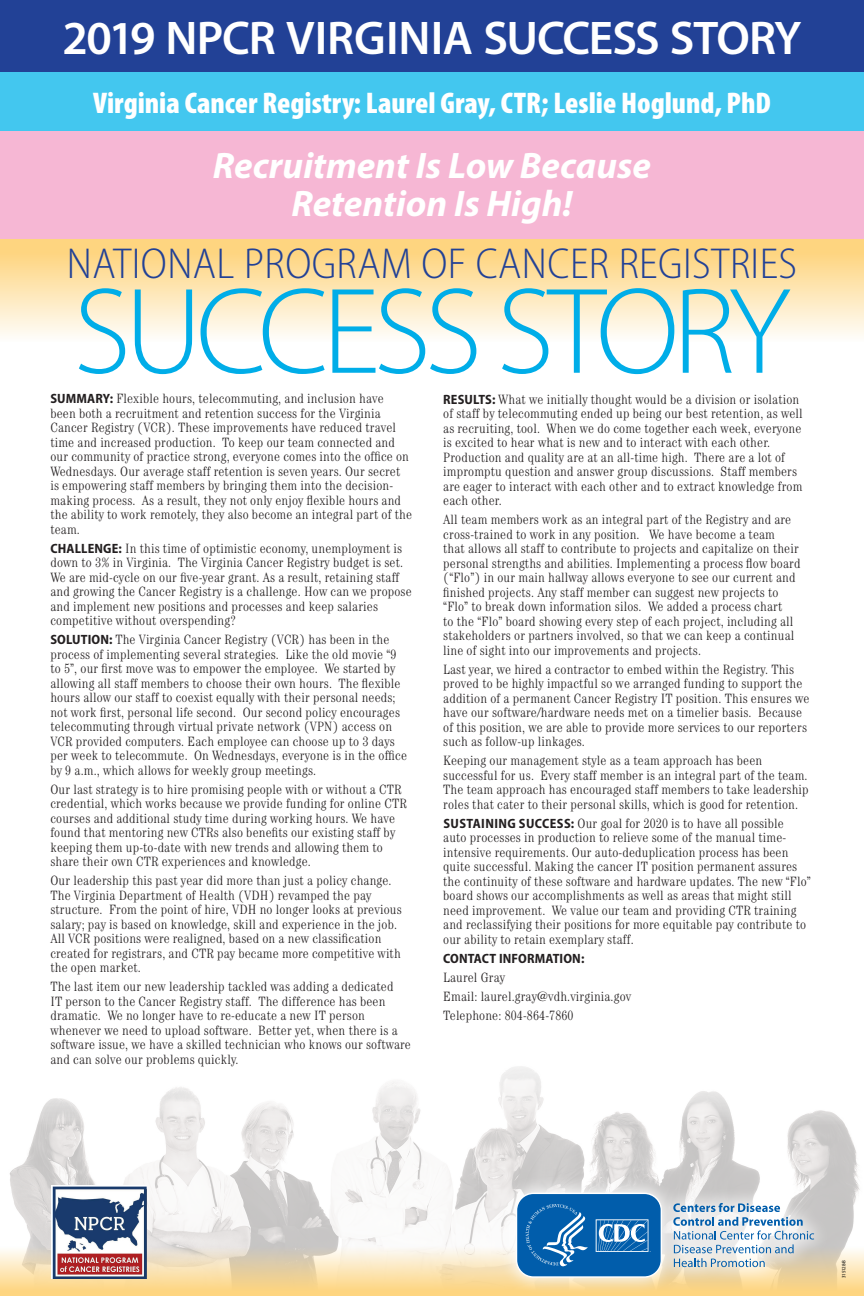
<style>
.page{position:relative;width:864px;height:1296px;background:#fff}
.page>*{position:absolute;margin:0;border:0;box-sizing:border-box;transform-origin:0 0}
.t1{font:300 123.5px "Myriad Pro";letter-spacing:-.05em;color:#00ade8}
.t2{font:600 47.5px "Myriad Pro";letter-spacing:-.02em;color:#fff}
.t3{font:300 semi-condensed 43.5px "Myriad Pro";letter-spacing:.01em;color:#224196}
.t4{font:italic 700 37px/38px "Myriad Pro";color:#fff;text-align:center}
.AUTHORS{font:900 condensed 30px "Myriad Pro";color:#fff}
.P-body{font:300 condensed 13.5px/14.5px "Century Std";letter-spacing:.01em;color:#231f20}
.P-body-2{font:700 semi-condensed 13.5px "Myriad Pro";letter-spacing:.01em;color:#231f20}
.t5{font:5px "Myriad Pro";letter-spacing:-.05em;color:#000}
.s1{font-family:"Myriad Pro";font-weight:700;font-stretch:semi-condensed}
</style>
<div class="page">
<div style="left:0;top:233px;width:864px;height:109px;background:linear-gradient(to bottom,#fece6a,#fefdfa)"></div>
<div style="left:0;top:71px;width:864px;height:61px;background:#43c7ef"></div>
<div style="left:0;top:0;width:864px;height:72px;background:#224196"></div>
<div style="left:0;top:131px;width:864px;height:108px;background:#f6b7d4"></div>
<img style="left:9px;top:1066px;width:851px;height:180px">
<svg style="left:0;top:1246px;width:864px;height:50px;background:#f4dcac"></svg>
<svg style="left:499px;top:1176px;width:331px;height:119px;background:#e9dbbf"></svg>
<svg style="left:673px;top:1203px;width:141px;height:64px"></svg>
<svg style="left:516px;top:1192px;width:147px;height:86px;background:#2f7ab9"></svg>
<img style="left:52px;top:1186px;width:95px;height:92px">
<h2 class="t2" style="left:62px;top:7px;width:741px">2019 NPCR VIRGINIA SUCCESS STORY</h2>
<p class="AUTHORS" style="left:93px;top:87px;width:679px">Virginia Cancer Registry: Laurel Gray, CTR; Leslie Hoglund, PhD</p>
<p class="t4" style="left:213px;top:146px;width:440px">Recruitment Is Low Because<br>Retention Is High!</p>
<h3 class="t3" style="left:67px;top:240px;width:732px">NATIONAL PROGRAM OF CANCER REGISTRIES</h3>
<h1 class="t1" style="left:74px;top:264px;width:718px">SUCCESS STORY</h1>
<p class="P-body" style="left:50px;top:391px;width:363px"><span class="s1">SUMMARY:</span> Flexible hours, telecommuting, and inclusion have been both a recruitment and retention success for the Virginia Cancer Registry (VCR). These improvements have reduced travel time and increased production. To keep our team connected and our community of practice strong, everyone comes into the office on Wednesdays. Our average staff retention is seven years. Our secret is empowering staff members by bringing them into the decision&shy;making process. As a result, they not only enjoy flexible hours and the ability to work remotely, they also become an integral part of the team.</p>
<p class="P-body" style="left:50px;top:541px;width:363px"><span class="s1">CHALLENGE:</span> In this time of optimistic economy, unemployment is down to 3% in Virginia. The Virginia Cancer Registry budget is set.<br>We are mid-cycle on our five-year grant. As a result, retaining staff and growing the Cancer Registry is a challenge. How can we propose and implement new positions and processes and keep salaries competitive without overspending?</p>
<p class="P-body" style="left:50px;top:632px;width:358px"><span class="s1">SOLUTION:</span> The Virginia Cancer Registry (VCR) has been in the process of implementing several strategies. Like the old movie “9 to 5”, our first move was to empower the employee. We started by allowing all staff members to choose their own hours. The flexible hours allow our staff to coexist equally with their personal needs; not work first, personal life second. Our second policy encourages telecommuting through virtual private network (VPN) access on VCR provided computers. Each employee can choose up to 3 days per week to telecommute. On Wednesdays, everyone is in the office by 9 a.m., which allows for weekly group meetings.</p>
<p class="P-body" style="left:50px;top:782px;width:358px">Our last strategy is to hire promising people with or without a CTR credential, which works because we provide funding for online CTR courses and additional study time during working hours. We have found that mentoring new CTRs also benefits our existing staff by keeping them up-to-date with new trends and allowing them to share their own CTR experiences and knowledge.</p>
<p class="P-body" style="left:50px;top:873px;width:353px">Our leadership this past year did more than just a policy change.<br>The Virginia Department of Health (VDH) revamped the pay structure. From the point of hire, VDH no longer looks at previous salary; pay is based on knowledge, skill and experience in the job.<br>All VCR positions were realigned, based on a new classification created for registrars, and CTR pay became more competitive with the open market.</p>
<p class="P-body" style="left:50px;top:979px;width:362px">The last item our new leadership tackled was adding a dedicated<br>IT person to the Cancer Registry staff. The difference has been dramatic. We no longer have to re-educate a new IT person whenever we need to upload software. Better yet, when there is a software issue, we have a skilled technician who knows our software and can solve our problems quickly.</p>
<p class="P-body" style="left:443px;top:392px;width:361px"><span class="s1">RESULTS:</span> What we initially thought would be a division or isolation of staff by telecommuting ended up being our best retention, as well as recruiting, tool. When we do come together each week, everyone is excited to hear what is new and to interact with each other.<br>Production and quality are at an all-time high. There are a lot of impromptu question and answer group discussions. Staff members are eager to interact with each other and to extract knowledge from each other.</p>
<p class="P-body" style="left:443px;top:512px;width:359px">All team members work as an integral part of the Registry and are cross-trained to work in any position. We have become a team<br>that allows all staff to contribute to projects and capitalize on their personal strengths and abilities. Implementing a process flow board (“Flo”) in our main hallway allows everyone to see our current and finished projects. Any staff member can suggest new projects to “Flo” to break down information silos. We added a process chart<br>to the “Flo” board showing every step of each project, including all stakeholders or partners involved, so that we can keep a continual line of sight into our improvements and projects.</p>
<p class="P-body" style="left:443px;top:662px;width:368px">Last year, we hired a contractor to embed within the Registry. This proved to be highly impactful so we arranged funding to support the addition of a permanent Cancer Registry IT position. This ensures we have our software/hardware needs met on a timelier basis. Because of this position, we are able to provide more services to our reporters such as follow-up linkages.</p>
<p class="P-body" style="left:443px;top:753px;width:367px">Keeping our management style as a team approach has been successful for us. Every staff member is an integral part of the team.<br>The team approach has encouraged staff members to take leadership roles that cater to their personal skills, which is good for retention.</p>
<p class="P-body" style="left:443px;top:816px;width:369px"><span class="s1">SUSTAINING SUCCESS:</span> Our goal for 2020 is to have all possible<br>auto processes in production to relieve some of the manual time&shy;intensive requirements. Our auto-deduplication process has been quite successful. Making the cancer IT position permanent assures the continuity of these software and hardware updates. The new “Flo” board shows our accomplishments as well as areas that might still need improvement. We value our team and providing CTR training and reclassifying their positions for more equitable pay contribute to our ability to retain exemplary staff.</p>
<p class="P-body-2" style="left:443px;top:950px;width:143px">CONTACT INFORMATION:</p>
<p class="P-body" style="left:443px;top:970px;width:63px">Laurel Gray</p>
<p class="P-body" style="left:443px;top:989px;width:190px">Email: laurel.gray@vdh.virginia.gov</p>
<p class="P-body" style="left:443px;top:1008px;width:132px">Telephone: 804-864-7860</p>
<h2 class="t5" style="left:841px;top:1278px;width:19px;rotate:-90deg">315128-B</h2>
</div>
